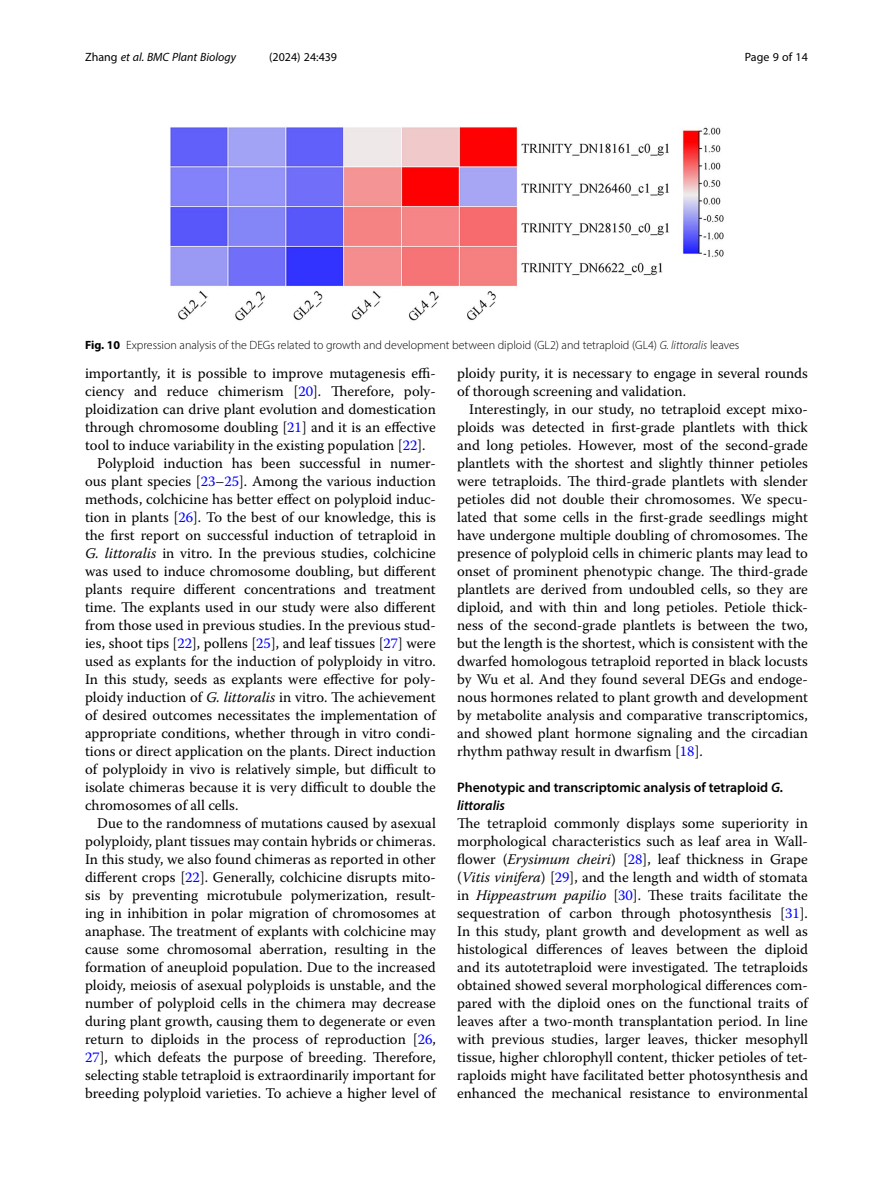
<style>
.page{position:relative;width:893px;height:1191px;background:#fff}
.page>*{position:absolute;margin:0;border:0;box-sizing:border-box;transform-origin:0 0}
.Body_Text_Indent{font:14.7px/18px "Warnock Pro";color:#000;text-align:justify}
.Body_Text{font:14.7px/18px "Warnock Pro";color:#000;text-align:justify}
.Head_2{font:600 13.8px/18px "Myriad Pro";color:#000}
.Figure_Caption{font:300 12px "Myriad Pro";color:#000}
.t1{font:italic 12px "Myriad Pro";color:#000}
.t2{font:12px "Myriad Pro";color:#000}
.s1{font-style:normal}
.s2{font-weight:700}
.s3{font-style:italic}
.s4{color:#00f}
</style>
<div class="page">
<img style="left:170px;top:126px;width:553px;height:195px">
<p class="t1" style="left:85px;top:50px;width:152px"><span class="s1">Zhang</span> et al. BMC Plant Biology</p>
<p class="t2" style="left:269px;top:50px;width:70px">(2024) 24:439</p>
<p class="t2" style="left:745px;top:50px;width:65px">Page 9 of 14</p>
<p class="Figure_Caption" style="left:85px;top:338px;width:656px"><span class="s2">Fig. 10</span> Expression analysis of the DEGs related to growth and development between diploid (GL2) and tetraploid (GL4) <span class="s3">G. littoralis</span> leaves</p>
<p class="Body_Text" style="left:85px;top:364px;width:352px">importantly, it is possible to improve mutagenesis effi&shy;ciency and reduce chimerism [<span class="s4">20</span>]. Therefore, poly&shy;ploidization can drive plant evolution and domestication through chromosome doubling [<span class="s4">21</span>] and it is an effective tool to induce variability in the existing population [<span class="s4">22</span>].</p>
<p class="Body_Text_Indent" style="left:85px;top:454px;width:352px;text-indent:12px">Polyploid induction has been successful in numer&shy;ous plant species [<span class="s4">23</span>–<span class="s4">25</span>]. Among the various induction methods, colchicine has better effect on polyploid induc&shy;tion in plants [<span class="s4">26</span>]. To the best of our knowledge, this is the first report on successful induction of tetraploid in <span class="s3">G. littoralis</span> in vitro. In the previous studies, colchicine was used to induce chromosome doubling, but different plants require different concentrations and treatment time. The explants used in our study were also different from those used in previous studies. In the previous stud&shy;ies, shoot tips [<span class="s4">22</span>], pollens [<span class="s4">25</span>], and leaf tissues [<span class="s4">27</span>] were used as explants for the induction of polyploidy in vitro.<br>In this study, seeds as explants were effective for poly&shy;ploidy induction of <span class="s3">G. littoralis</span> in vitro. The achievement of desired outcomes necessitates the implementation of appropriate conditions, whether through in vitro condi&shy;tions or direct application on the plants. Direct induction of polyploidy in vivo is relatively simple, but difficult to isolate chimeras because it is very difficult to double the chromosomes of all cells.</p>
<p class="Body_Text_Indent" style="left:85px;top:814px;width:352px;text-indent:12px">Due to the randomness of mutations caused by asexual polyploidy, plant tissues may contain hybrids or chimeras.<br>In this study, we also found chimeras as reported in other different crops [<span class="s4">22</span>]. Generally, colchicine disrupts mito&shy;sis by preventing microtubule polymerization, result&shy;ing in inhibition in polar migration of chromosomes at anaphase. The treatment of explants with colchicine may cause some chromosomal aberration, resulting in the formation of aneuploid population. Due to the increased ploidy, meiosis of asexual polyploids is unstable, and the number of polyploid cells in the chimera may decrease during plant growth, causing them to degenerate or even return to diploids in the process of reproduction [<span class="s4">26</span>, <span class="s4">27</span>], which defeats the purpose of breeding. Therefore, selecting stable tetraploid is extraordinarily important for breeding polyploid varieties. To achieve a higher level of</p>
<p class="Body_Text_Indent" style="left:457px;top:364px;width:352px">ploidy purity, it is necessary to engage in several rounds of thorough screening and validation.</p>
<p class="Body_Text_Indent" style="left:457px;top:400px;width:352px;text-indent:12px">Interestingly, in our study, no tetraploid except mixo&shy;ploids was detected in first-grade plantlets with thick and long petioles. However, most of the second-grade plantlets with the shortest and slightly thinner petioles were tetraploids. The third-grade plantlets with slender petioles did not double their chromosomes. We specu&shy;lated that some cells in the first-grade seedlings might have undergone multiple doubling of chromosomes. The presence of polyploid cells in chimeric plants may lead to onset of prominent phenotypic change. The third-grade plantlets are derived from undoubled cells, so they are diploid, and with thin and long petioles. Petiole thick&shy;ness of the second-grade plantlets is between the two, but the length is the shortest, which is consistent with the dwarfed homologous tetraploid reported in black locusts by Wu et al. And they found several DEGs and endoge&shy;nous hormones related to plant growth and development by metabolite analysis and comparative transcriptomics, and showed plant hormone signaling and the circadian rhythm pathway result in dwarfism [<span class="s4">18</span>].</p>
<p class="Head_2" style="left:457px;top:778px;width:328px">Phenotypic and transcriptomic analysis of tetraploid <span class="s3">G. littoralis</span></p>
<p class="Body_Text" style="left:457px;top:814px;width:352px">The tetraploid commonly displays some superiority in morphological characteristics such as leaf area in Wall&shy;flower (<span class="s3">Erysimum cheiri</span>) [<span class="s4">28</span>], leaf thickness in Grape (<span class="s3">Vitis vinifera</span>) [<span class="s4">29</span>], and the length and width of stomata in <span class="s3">Hippeastrum papilio</span> [<span class="s4">30</span>]. These traits facilitate the sequestration of carbon through photosynthesis [<span class="s4">31</span>].<br>In this study, plant growth and development as well as histological differences of leaves between the diploid and its autotetraploid were investigated. The tetraploids obtained showed several morphological differences com&shy;pared with the diploid ones on the functional traits of leaves after a two-month transplantation period. In line with previous studies, larger leaves, thicker mesophyll tissue, higher chlorophyll content, thicker petioles of tet&shy;raploids might have facilitated better photosynthesis and enhanced the mechanical resistance to environmental</p>
</div>
